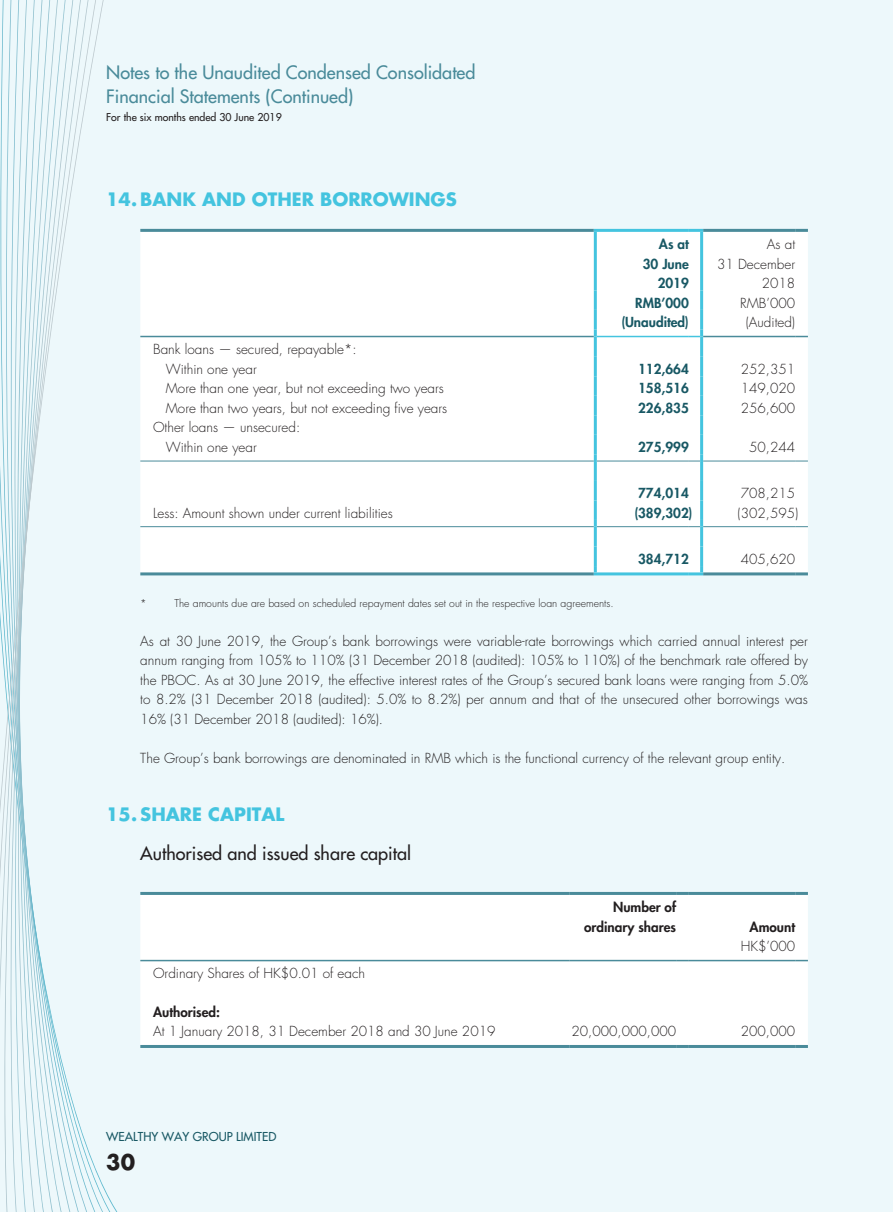
<style>
.page{position:relative;width:893px;height:1212px;background:#edf8fb}
.page>*{position:absolute;margin:0;border:0;box-sizing:border-box;transform-origin:0 0}
.t1{font:700 21px "Futura Std";color:#231f20}
.t2{font:500 18px/24px "Futura Std";color:#4a8b9a}
.t3{font:700 18px "Futura Std";color:#44c4df}
.t4{font:500 18px "Futura Std";color:#231f20}
.t5{font:300 13.5px/19.5px "Futura Std";color:#231f20}
.t6{font:800 13.5px/19.5px "Futura Std";color:#185864;text-align:right}
.t7{font:800 13.5px/19.5px "Futura Std";color:#231f20;text-align:right}
.t8{font:500 12px "Futura Std";color:#185864}
.t9{font:300 10.5px "Futura Std";color:#231f20}
.t10{font:500 10.5px "Futura Std";color:#231f20}
</style>
<div class="page">
<svg style="left:0;top:0;width:108px;height:1212px"></svg>
<div style="left:140px;top:232px;width:668px;height:340px;background:#fff"></div>
<hr style="left:140px;top:336px;width:454px;height:1px;background:#4a8b9a">
<hr style="left:703px;top:336px;width:92px;height:1px;background:#4a8b9a">
<svg style="left:795px;top:336px;width:13px;height:1px"></svg>
<hr style="left:140px;top:461px;width:454px;height:1px;background:#4a8b9a">
<hr style="left:597px;top:461px;width:92px;height:1px;background:#4a8b9a">
<hr style="left:703px;top:461px;width:92px;height:1px;background:#4a8b9a">
<svg style="left:795px;top:461px;width:13px;height:1px"></svg>
<hr style="left:140px;top:526px;width:454px;height:1px;background:#4a8b9a">
<hr style="left:597px;top:526px;width:92px;height:1px;background:#4a8b9a">
<hr style="left:703px;top:526px;width:92px;height:1px;background:#4a8b9a">
<svg style="left:795px;top:526px;width:13px;height:1px"></svg>
<hr style="left:140px;top:229px;width:454px;height:3px;background:#4a8b9a">
<hr style="left:703px;top:229px;width:92px;height:3px;background:#4a8b9a">
<svg style="left:795px;top:229px;width:13px;height:3px"></svg>
<hr style="left:140px;top:572px;width:454px;height:3px;background:#4a8b9a">
<hr style="left:703px;top:572px;width:92px;height:3px;background:#4a8b9a">
<svg style="left:795px;top:572px;width:13px;height:3px"></svg>
<hr style="left:594px;top:232px;width:3px;height:58px;background:#44c4df">
<hr style="left:594px;top:229px;width:95px;height:3px;background:#44c4df">
<hr style="left:689px;top:229px;width:14px;height:3px;background:#44c4df">
<hr style="left:700px;top:232px;width:3px;height:58px;background:#44c4df">
<hr style="left:594px;top:290px;width:3px;height:20px;background:#44c4df">
<hr style="left:700px;top:290px;width:3px;height:20px;background:#44c4df">
<hr style="left:594px;top:310px;width:3px;height:19px;background:#44c4df">
<hr style="left:700px;top:310px;width:3px;height:19px;background:#44c4df">
<hr style="left:594px;top:336px;width:3px;height:21px;background:#44c4df">
<hr style="left:700px;top:336px;width:3px;height:21px;background:#44c4df">
<hr style="left:594px;top:357px;width:3px;height:19px;background:#44c4df">
<hr style="left:700px;top:357px;width:3px;height:19px;background:#44c4df">
<hr style="left:594px;top:376px;width:3px;height:20px;background:#44c4df">
<hr style="left:700px;top:376px;width:3px;height:20px;background:#44c4df">
<hr style="left:594px;top:396px;width:3px;height:19px;background:#44c4df">
<hr style="left:700px;top:396px;width:3px;height:19px;background:#44c4df">
<hr style="left:594px;top:415px;width:3px;height:20px;background:#44c4df">
<hr style="left:700px;top:415px;width:3px;height:20px;background:#44c4df">
<hr style="left:594px;top:435px;width:3px;height:19px;background:#44c4df">
<hr style="left:700px;top:435px;width:3px;height:19px;background:#44c4df">
<svg style="left:594px;top:454px;width:3px;height:7px"></svg>
<svg style="left:689px;top:454px;width:14px;height:8px"></svg>
<hr style="left:594px;top:461px;width:3px;height:20px;background:#44c4df">
<hr style="left:700px;top:461px;width:3px;height:20px;background:#44c4df">
<hr style="left:594px;top:481px;width:3px;height:19px;background:#44c4df">
<hr style="left:700px;top:481px;width:3px;height:19px;background:#44c4df">
<hr style="left:594px;top:500px;width:3px;height:20px;background:#44c4df">
<hr style="left:700px;top:500px;width:3px;height:20px;background:#44c4df">
<svg style="left:594px;top:520px;width:3px;height:7px"></svg>
<svg style="left:689px;top:520px;width:14px;height:7px"></svg>
<hr style="left:594px;top:527px;width:3px;height:19px;background:#44c4df">
<hr style="left:700px;top:527px;width:3px;height:19px;background:#44c4df">
<hr style="left:594px;top:546px;width:3px;height:20px;background:#44c4df">
<hr style="left:700px;top:546px;width:3px;height:20px;background:#44c4df">
<svg style="left:594px;top:566px;width:3px;height:6px"></svg>
<hr style="left:594px;top:572px;width:95px;height:3px;background:#44c4df">
<hr style="left:689px;top:572px;width:14px;height:3px;background:#44c4df">
<svg style="left:700px;top:566px;width:3px;height:6px"></svg>
<svg style="left:594px;top:329px;width:3px;height:7px"></svg>
<hr style="left:597px;top:336px;width:92px;height:1px;background:#44c4df">
<svg style="left:689px;top:329px;width:14px;height:8px"></svg>
<div style="left:140px;top:895px;width:668px;height:150px;background:#fff"></div>
<hr style="left:140px;top:960px;width:430px;height:1px;background:#4a8b9a">
<hr style="left:570px;top:960px;width:106px;height:1px;background:#4a8b9a">
<svg style="left:676px;top:960px;width:13px;height:1px"></svg>
<hr style="left:689px;top:960px;width:106px;height:1px;background:#4a8b9a">
<svg style="left:795px;top:960px;width:13px;height:1px"></svg>
<hr style="left:140px;top:892px;width:430px;height:3px;background:#4a8b9a">
<hr style="left:570px;top:892px;width:106px;height:3px;background:#4a8b9a">
<svg style="left:676px;top:892px;width:13px;height:3px"></svg>
<hr style="left:689px;top:892px;width:106px;height:3px;background:#4a8b9a">
<svg style="left:795px;top:892px;width:13px;height:3px"></svg>
<hr style="left:140px;top:1045px;width:430px;height:3px;background:#4a8b9a">
<hr style="left:570px;top:1045px;width:106px;height:3px;background:#4a8b9a">
<svg style="left:676px;top:1045px;width:13px;height:3px"></svg>
<hr style="left:689px;top:1045px;width:106px;height:3px;background:#4a8b9a">
<svg style="left:795px;top:1045px;width:13px;height:3px"></svg>
<h2 class="t2" style="left:106px;top:60px;width:371px">Notes to the Unaudited Condensed Consolidated<br>Financial Statements (Continued)</h2>
<p class="t10" style="left:106px;top:110px;width:177px">For the six months ended 30 June 2019</p>
<h2 class="t3" style="left:106px;top:188px;width:352px">14. BANK AND OTHER BORROWINGS</h2>
<p class="t5" style="left:166px;top:340px;width:192px;text-indent:-13px">Bank loans — secured, repayable*:<br>Within one year</p>
<p class="t6" style="left:643px;top:234px;width:48px">As at<br>30 June<br>2019</p>
<p class="t5" style="left:717px;top:235px;width:79px;text-align:right">As at<br>31 December<br>2018</p>
<p class="t6" style="left:635px;top:293px;width:55px">RMB’000</p>
<p class="t5" style="left:740px;top:293px;width:56px">RMB’000</p>
<p class="t6" style="left:621px;top:312px;width:69px">(Unaudited)</p>
<p class="t5" style="left:746px;top:313px;width:51px">(Audited)</p>
<p class="t6" style="left:638px;top:359px;width:52px">112,664</p>
<p class="t5" style="left:741px;top:360px;width:56px">252,351</p>
<p class="t5" style="left:166px;top:379px;width:280px">More than one year, but not exceeding two years</p>
<p class="t6" style="left:638px;top:379px;width:52px">158,516</p>
<p class="t5" style="left:741px;top:379px;width:56px">149,020</p>
<p class="t5" style="left:166px;top:399px;width:283px">More than two years, but not exceeding five years</p>
<p class="t6" style="left:638px;top:398px;width:52px">226,835</p>
<p class="t5" style="left:741px;top:399px;width:56px">256,600</p>
<p class="t5" style="left:166px;top:418px;width:136px;text-indent:-13px">Other loans — unsecured:<br>Within one year</p>
<p class="t6" style="left:638px;top:437px;width:52px">275,999</p>
<p class="t5" style="left:749px;top:438px;width:48px">50,244</p>
<p class="t6" style="left:638px;top:483px;width:52px">774,014</p>
<p class="t5" style="left:741px;top:484px;width:56px">708,215</p>
<p class="t5" style="left:153px;top:503px;width:241px">Less: Amount shown under current liabilities</p>
<p class="t6" style="left:634px;top:503px;width:60px">(389,302)</p>
<p class="t5" style="left:737px;top:503px;width:62px">(302,595)</p>
<p class="t6" style="left:638px;top:549px;width:52px">384,712</p>
<p class="t5" style="left:741px;top:549px;width:56px">405,620</p>
<p class="t9" style="left:140px;top:597px;width:8px">*</p>
<p class="t9" style="left:174px;top:597px;width:441px">The amounts due are based on scheduled repayment dates set out in the respective loan agreements.</p>
<p class="t5" style="left:140px;top:631px;width:669px;text-align:justify">As at 30 June 2019, the Group’s bank borrowings were variable-rate borrowings which carried annual interest per annum ranging from 105% to 110% (31 December 2018 (audited): 105% to 110%) of the benchmark rate offered by the PBOC. As at 30 June 2019, the effective interest rates of the Group’s secured bank loans were ranging from 5.0% to 8.2% (31 December 2018 (audited): 5.0% to 8.2%) per annum and that of the unsecured other borrowings was 16% (31 December 2018 (audited): 16%).</p>
<p class="t5" style="left:140px;top:748px;width:646px">The Group’s bank borrowings are denominated in RMB which is the functional currency of the relevant group entity.</p>
<h2 class="t3" style="left:106px;top:803px;width:180px">15. SHARE CAPITAL</h2>
<h2 class="t4" style="left:140px;top:842px;width:272px">Authorised and issued share capital</h2>
<p class="t7" style="left:584px;top:897px;width:93px">Number of ordinary shares</p>
<p class="t7" style="left:750px;top:917px;width:47px">Amount</p>
<p class="t5" style="left:741px;top:937px;width:56px">HK$’000</p>
<p class="t5" style="left:153px;top:963px;width:214px">Ordinary Shares of HK$0.01 of each</p>
<p class="t7" style="left:153px;top:1002px;width:68px">Authorised:</p>
<p class="t5" style="left:153px;top:1022px;width:344px">At 1 January 2018, 31 December 2018 and 30 June 2019</p>
<p class="t5" style="left:571px;top:1022px;width:106px">20,000,000,000</p>
<p class="t5" style="left:741px;top:1022px;width:56px">200,000</p>
<p class="t8" style="left:106px;top:1129px;width:172px">WEALTHY WAY GROUP LIMITED</p>
<h1 class="t1" style="left:106px;top:1148px;width:30px">30</h1>
</div>
